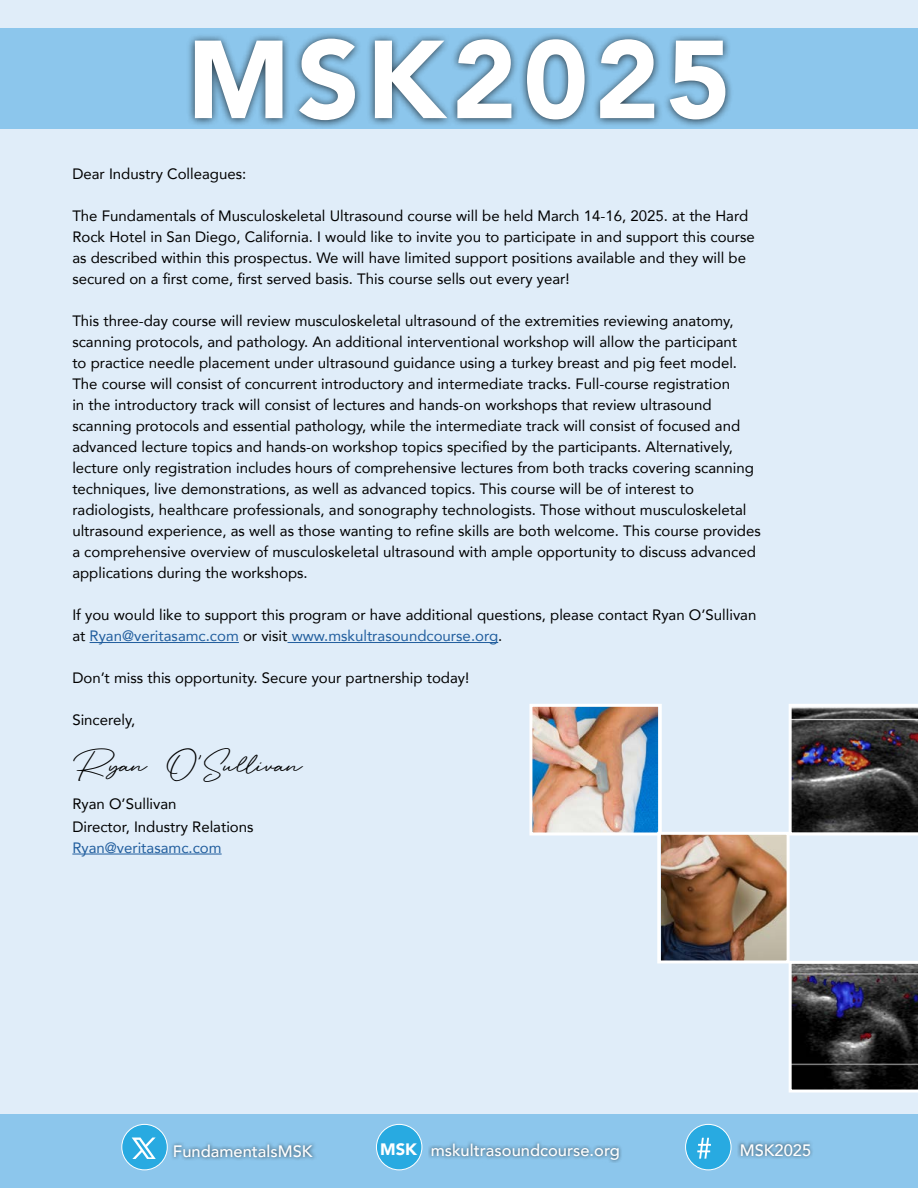
<style>
.page{position:relative;width:918px;height:1188px;background:#e0edf9}
.page>*{position:absolute;margin:0;border:0;box-sizing:border-box;transform-origin:0 0}
.t1{font:900 109.5px "Avenir";letter-spacing:.06em;color:#fff}
.t2{font:46.65px "Retro Signature";color:#000}
.t3{font:500 16.5px "Avenir";color:#fff}
.t4{font:15px/21px "Avenir";color:#000}
.t5{font:15px "Avenir";color:#215e9e}
.s1{color:#215e9e}
.s2{font-weight:900}
</style>
<div class="page">
<div style="left:0;top:28px;width:918px;height:101px;background:#8cc6ec"></div>
<div style="left:186px;top:31px;width:548px;height:98px;background:#000;opacity:.75"></div>
<div style="left:0;top:1115px;width:918px;height:73px;background:#8cc6ec"></div>
<div style="left:122px;top:1124px;width:45px;height:46px;background:#28aae1;border-radius:50%"></div>
<div style="left:121px;top:1124px;width:47px;height:46px;border:1px solid #fff;border-radius:50%"></div>
<svg style="left:132px;top:1138px;width:23px;height:20px"></svg>
<div style="left:171px;top:1141px;width:146px;height:20px;background:#000;opacity:.6"></div>
<div style="left:376px;top:1124px;width:46px;height:46px;background:#28aae1;border-radius:50%"></div>
<div style="left:376px;top:1124px;width:46px;height:46px;border:1px solid #fff;border-radius:50%"></div>
<div style="left:428px;top:1139px;width:195px;height:24px;background:#000;opacity:.6"></div>
<div style="left:686px;top:1124px;width:45px;height:46px;background:#28aae1;border-radius:50%"></div>
<div style="left:685px;top:1124px;width:46px;height:46px;border:1px solid #fff;border-radius:50%"></div>
<div style="left:737px;top:1140px;width:77px;height:20px;background:#000;opacity:.6"></div>
<svg style="left:697px;top:1138px;width:14px;height:21px"></svg>
<hr style="left:90px;top:642px;width:149px;height:1px;background:#215e9e">
<hr style="left:288px;top:642px;width:210px;height:1px;background:#215e9e">
<hr style="left:72px;top:854px;width:150px;height:1px;background:#215e9e">
<img style="left:533px;top:708px;width:125px;height:123px">
<div style="left:529px;top:704px;width:133px;height:131px;border:3px solid #fff"></div>
<img style="left:789px;top:704px;width:129px;height:131px">
<svg style="left:789px;top:961px;width:129px;height:132px;background:#39393f"></svg>
<img style="left:662px;top:836px;width:124px;height:123px">
<div style="left:657px;top:832px;width:133px;height:131px;border:3px solid #fff"></div>
<h1 class="t1" style="left:187px;top:-14px;width:545px">MSK2025</h1>
<p class="t4" style="left:72px;top:163px;width:175px">Dear Industry Colleagues:</p>
<p class="t4" style="left:72px;top:205px;width:684px">The Fundamentals of Musculoskeletal Ultrasound course will be held March 14-16, 2025. at the Hard Rock Hotel in San Diego, California. I would like to invite you to participate in and support this course as described within this prospectus. We will have limited support positions available and they will be secured on a first come, first served basis. This course sells out every year!</p>
<p class="t4" style="left:72px;top:310px;width:690px">This three-day course will review musculoskeletal ultrasound of the extremities reviewing anatomy, scanning protocols, and pathology. An additional interventional workshop will allow the participant<br>to practice needle placement under ultrasound guidance using a turkey breast and pig feet model.<br>The course will consist of concurrent introductory and intermediate tracks. Full-course registration<br>in the introductory track will consist of lectures and hands-on workshops that review ultrasound scanning protocols and essential pathology, while the intermediate track will consist of focused and advanced lecture topics and hands-on workshop topics specified by the participants. Alternatively, lecture only registration includes hours of comprehensive lectures from both tracks covering scanning techniques, live demonstrations, as well as advanced topics. This course will be of interest to radiologists, healthcare professionals, and sonography technologists. Those without musculoskeletal ultrasound experience, as well as those wanting to refine skills are both welcome. This course provides a comprehensive overview of musculoskeletal ultrasound with ample opportunity to discuss advanced applications during the workshops.</p>
<p class="t4" style="left:72px;top:604px;width:686px">If you would like to support this program or have additional questions, please contact Ryan O’Sullivan at <span class="s1">Ryan@veritasamc.com</span> or visit <span class="s1">www.mskultrasoundcourse.org</span>.</p>
<p class="t4" style="left:72px;top:667px;width:398px">Don’t miss this opportunity. Secure your partnership today!</p>
<p class="t4" style="left:72px;top:709px;width:65px">Sincerely,</p>
<h2 class="t2" style="left:72px;top:738px;width:232px">Ryan O’Sullivan</h2>
<p class="t4" style="left:72px;top:793px;width:183px;line-height:22.5px">Ryan O’Sullivan<br>Director, Industry Relations</p>
<p class="t5" style="left:72px;top:836px;width:151px">Ryan@veritasamc.com</p>
<p class="t3" style="left:173px;top:1137px;width:141px">FundamentalsMSK</p>
<p class="t3" style="left:380px;top:1136px;width:241px"><span class="s2">MSK</span> mskultrasoundcourse.org</p>
<p class="t3" style="left:740px;top:1136px;width:73px">MSK2025</p>
</div>
